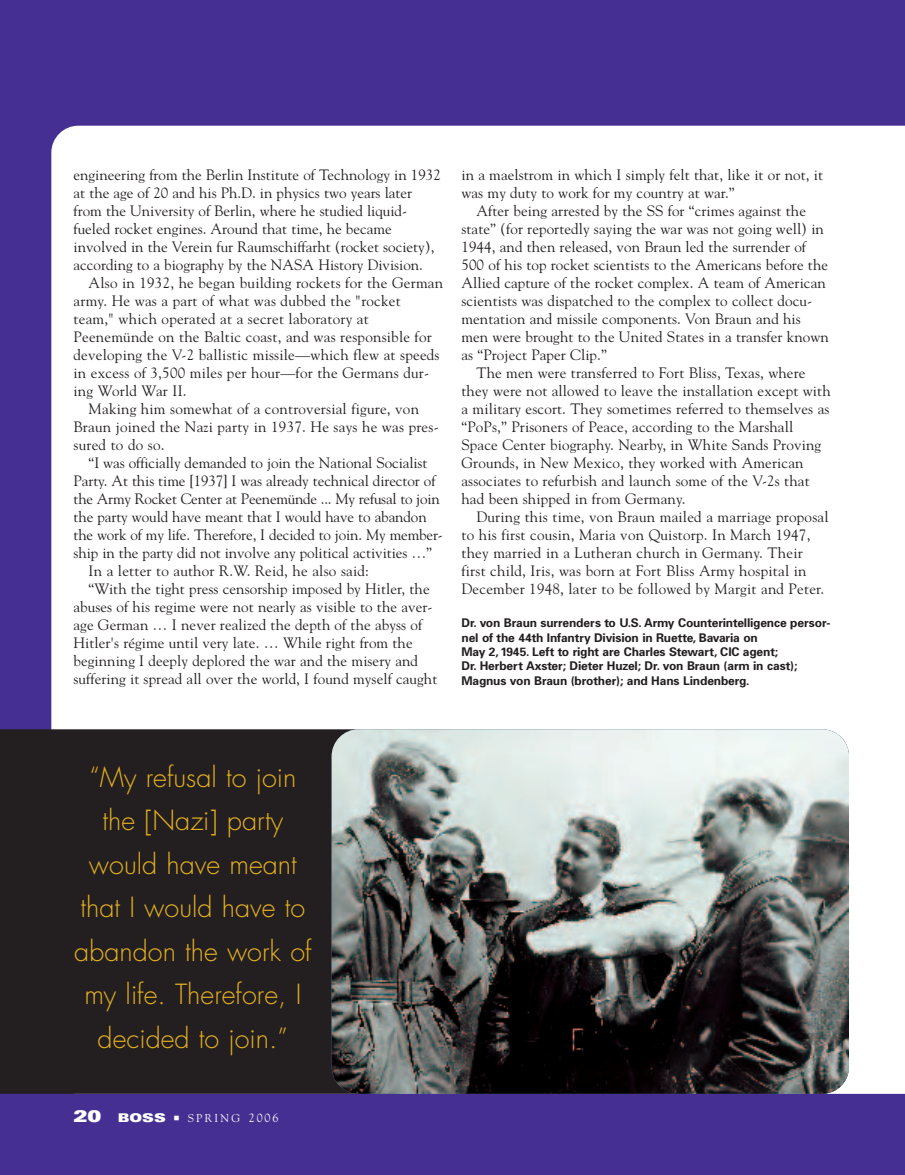
<style>
.page{position:relative;width:905px;height:1175px;background:#fff}
.page>*{position:absolute;margin:0;border:0;box-sizing:border-box;transform-origin:0 0}
.t1{font:300 27px/43.5px "Futura";color:#e6b120;text-align:center}
.t2{font:15px/18px "Goudy";letter-spacing:.005em;color:#231f20}
.t3{font:15px "Goudy";letter-spacing:-.015em;color:#231f20}
.t4{font:700 12px/14.4px "Univers";letter-spacing:-.01em;color:#231f20}
.t5{font:900 expanded 12px "Univers";color:#fff}
.t6{font:11.25px "Goudy";letter-spacing:.2em;color:#fff}
.s1{font-size:16.5px}
.s2{font-size:12px}
</style>
<div class="page">
<div style="left:0;top:0;width:904px;height:1174px;background:#452f92"></div>
<div style="left:51px;top:126px;width:853px;height:967px;background:#fff"></div>
<div style="left:72px;top:162px;width:760px;height:543px;background:#fff"></div>
<div style="left:0;top:729px;width:849px;height:364px;background:#231f20"></div>
<img style="left:332px;top:729px;width:516px;height:364px;border-radius:27px">
<p class="t2" style="left:74px;top:166px;width:369px">engineering from the Berlin Institute of Technology in 1932 at the age of 20 and his Ph.D. in physics two years later from the University of Berlin, where he studied liquid&shy;fueled rocket engines. Around that time, he became involved in the Verein fur Raumschiffarht (rocket society), according to a biography by the NASA History Division.</p>
<p class="t2" style="left:89px;top:274px;width:356px">Also in 1932, he began building rockets for the German</p>
<p class="t2" style="left:74px;top:292px;width:329px">army. He was a part of what was dubbed the "rocket</p>
<p class="t2" style="left:74px;top:310px;width:297px">team," which operated at a secret laboratory at</p>
<p class="t2" style="left:74px;top:328px;width:360px">Peenemünde on the Baltic coast, and was responsible for</p>
<p class="t2" style="left:74px;top:346px;width:367px">developing the V-2 ballistic missile—which flew at speeds</p>
<p class="t2" style="left:74px;top:364px;width:357px">in excess of 3,500 miles per hour—for the Germans dur-</p>
<p class="t2" style="left:74px;top:382px;width:115px">ing World War II.</p>
<p class="t2" style="left:89px;top:400px;width:332px">Making him somewhat of a controversial figure, von</p>
<p class="t2" style="left:74px;top:418px;width:366px">Braun joined the Nazi party in 1937. He says he was pres-</p>
<p class="t2" style="left:74px;top:436px;width:92px">sured to do so.</p>
<p class="t2" style="left:89px;top:454px;width:340px">“I was officially demanded to join the National Socialist</p>
<p class="t2" style="left:74px;top:472px;width:363px">Party. At this time [1937] I was already technical director of</p>
<p class="t3" style="left:74px;top:490px;width:368px">the Army Rocket Center at Peenemünde ... My refusal to join</p>
<p class="t2" style="left:74px;top:508px;width:354px">the party would have meant that I would have to abandon</p>
<p class="t2" style="left:74px;top:526px;width:371px">the work of my life. Therefore, I decided to join. My member-</p>
<p class="t2" style="left:74px;top:544px;width:360px">ship in the party did not involve any political activities …”</p>
<p class="t2" style="left:89px;top:562px;width:282px">In a letter to author R.W. Reid, he also said:</p>
<p class="t2" style="left:89px;top:580px;width:342px">“With the tight press censorship imposed by Hitler, the</p>
<p class="t2" style="left:74px;top:598px;width:360px">abuses of his regime were not nearly as visible to the aver-</p>
<p class="t2" style="left:74px;top:616px;width:350px">age German … I never realized the depth of the abyss of</p>
<p class="t2" style="left:74px;top:634px;width:340px">Hitler's régime until very late. … While right from the</p>
<p class="t2" style="left:74px;top:652px;width:346px">beginning I deeply deplored the war and the misery and</p>
<p class="t2" style="left:74px;top:670px;width:365px">suffering it spread all over the world, I found myself caught</p>
<p class="t2" style="left:461px;top:166px;width:363px">in a maelstrom in which I simply felt that, like it or not, it was my duty to work for my country at war.”</p>
<p class="t2" style="left:476px;top:202px;width:331px">After being arrested by the SS for “crimes against the</p>
<p class="t2" style="left:461px;top:220px;width:364px">state” (for reportedly saying the war was not going well) in</p>
<p class="t2" style="left:461px;top:238px;width:346px">1944, and then released, von Braun led the surrender of</p>
<p class="t2" style="left:461px;top:256px;width:368px">500 of his top rocket scientists to the Americans before the</p>
<p class="t2" style="left:461px;top:274px;width:366px">Allied capture of the rocket complex. A team of American</p>
<p class="t2" style="left:461px;top:292px;width:352px">scientists was dispatched to the complex to collect docu-</p>
<p class="t2" style="left:461px;top:310px;width:341px">mentation and missile components. Von Braun and his</p>
<p class="t2" style="left:461px;top:328px;width:369px">men were brought to the United States in a transfer known</p>
<p class="t2" style="left:461px;top:346px;width:147px">as “Project Paper Clip.”</p>
<p class="t2" style="left:476px;top:364px;width:330px">The men were transferred to Fort Bliss, Texas, where</p>
<p class="t2" style="left:461px;top:382px;width:371px">they were not allowed to leave the installation except with</p>
<p class="t2" style="left:461px;top:400px;width:369px">a military escort. They sometimes referred to themselves as</p>
<p class="t2" style="left:461px;top:418px;width:333px">“PoPs,” Prisoners of Peace, according to the Marshall</p>
<p class="t2" style="left:461px;top:436px;width:361px">Space Center biography. Nearby, in White Sands Proving</p>
<p class="t2" style="left:461px;top:454px;width:343px">Grounds, in New Mexico, they worked with American</p>
<p class="t2" style="left:461px;top:472px;width:350px">associates to refurbish and launch some of the V-2s that</p>
<p class="t2" style="left:461px;top:490px;width:225px">had been shipped in from Germany.</p>
<p class="t2" style="left:476px;top:508px;width:353px">During this time, von Braun mailed a marriage proposal</p>
<p class="t2" style="left:461px;top:526px;width:350px">to his first cousin, Maria von Quistorp. In March 1947,</p>
<p class="t2" style="left:461px;top:544px;width:343px">they married in a Lutheran church in Germany. Their</p>
<p class="t2" style="left:461px;top:562px;width:346px">first child, Iris, was born at Fort Bliss Army hospital in</p>
<p class="t2" style="left:461px;top:580px;width:364px">December 1948, later to be followed by Margit and Peter.</p>
<p class="t4" style="left:461px;top:617px;width:370px">Dr. von Braun surrenders to U.S. Army Counterintelligence persor&shy;nel of the 44th Infantry Division in Ruette, Bavaria on<br>May 2, 1945. Left to right are Charles Stewart, CIC agent;<br>Dr. Herbert Axster; Dieter Huzel; Dr. von Braun (arm in cast); Magnus von Braun (brother); and Hans Lindenberg.</p>
<h1 class="t1" style="left:74px;top:757px;width:239px">“My refusal to join the [Nazi] party would have meant that I would have to abandon the work of my life. Therefore, I decided to join.”</h1>
<p class="t5" style="left:74px;top:1113px;width:94px"><span class="s1">20</span> BOSS</p>
<p class="t6" style="left:188px;top:1111px;width:92px">SPRING <span class="s2">2006</span></p>
</div>
